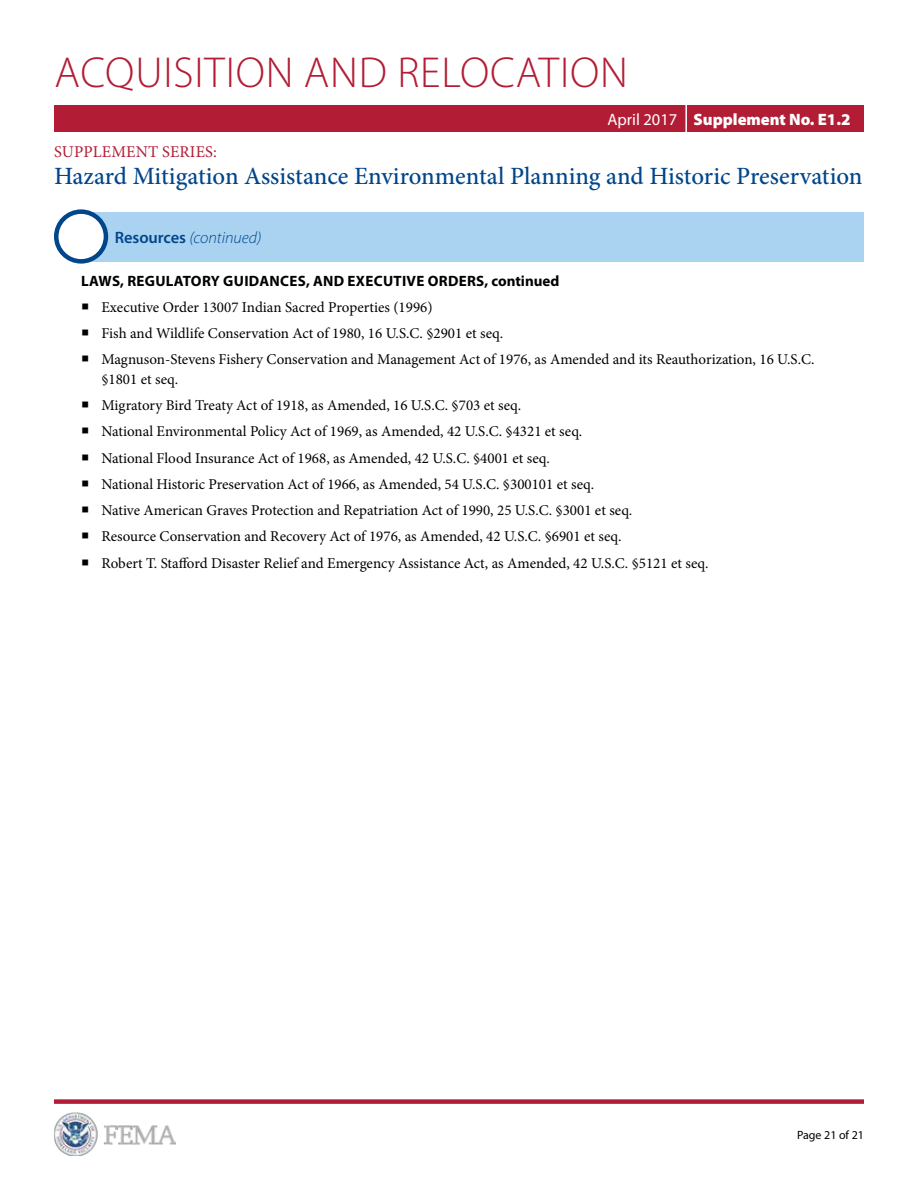
<style>
.page{position:relative;width:918px;height:1188px;background:#fff}
.page>*{position:absolute;margin:0;border:0;box-sizing:border-box;transform-origin:0 0}
.t1{font:300 43.5px "Myriad Pro";letter-spacing:.02em;color:#b21d35}
.t2{font:500 24.75px "Minion Pro";letter-spacing:-.005em;color:#00468b}
.t3{font:900 16.5px "Myriad Pro";color:#fff}
.t4{font:italic 300 16.5px "Myriad Pro";color:#00468b}
.t5{font:16.5px "Minion Pro";letter-spacing:.01em;color:#b21d35}
.t6{font:15px/19.5px "Minion Pro";color:#000}
.Normal_Text{font:700 15px "Myriad Pro";letter-spacing:.02em;color:#000}
.t7{font:12px "Myriad Pro";color:#000}
.s1{font-weight:400}
.s2{font-weight:600;font-style:normal}
</style>
<div class="page">
<div style="left:54px;top:1099px;width:810px;height:5px;background:#b21d35"></div>
<div style="left:54px;top:105px;width:810px;height:27px;background:#b21d35"></div>
<hr style="left:685px;top:105px;width:2px;height:28px;background:#fff">
<div style="left:81px;top:212px;width:783px;height:49px;background:#aad3f1"></div>
<div style="left:56px;top:212px;width:50px;height:49px;background:#fff;border-radius:50%"></div>
<div style="left:54px;top:209px;width:54px;height:55px;border:4px solid #00468b;border-radius:50%"></div>
<img style="left:54px;top:1112px;width:121px;height:44px">
<h1 class="t1" style="left:54px;top:46px;width:575px">ACQUISITION AND RELOCATION</h1>
<p class="t3" style="left:607px;top:108px;width:245px"><span class="s1">April 2017</span> Supplement No. E1.2</p>
<h2 class="t2" style="left:54px;top:160px;width:810px">Hazard Mitigation Assistance Environmental Planning and Historic Preservation</h2>
<p class="t5" style="left:54px;top:141px;width:164px">SUPPLEMENT SERIES:</p>
<p class="t4" style="left:115px;top:227px;width:148px"><span class="s2">Resources</span> (continued)</p>
<p class="Normal_Text" style="left:81px;top:271px;width:480px">LAWS, REGULATORY GUIDANCES, AND EXECUTIVE ORDERS, continued</p>
<p class="t6" style="left:81px;top:297px;width:353px">○ Executive Order 13007 Indian Sacred Properties (1996)</p>
<p class="t6" style="left:81px;top:324px;width:424px">○ Fish and Wildlife Conservation Act of 1980, 16 U.S.C. §2901 et seq.</p>
<p class="t6" style="left:101px;top:350px;width:715px;text-indent:-20px">○ Magnuson-Stevens Fishery Conservation and Management Act of 1976, as Amended and its Reauthorization, 16 U.S.C. §1801 et seq.</p>
<p class="t6" style="left:81px;top:396px;width:442px">○ Migratory Bird Treaty Act of 1918, as Amended, 16 U.S.C. §703 et seq.</p>
<p class="t6" style="left:81px;top:422px;width:503px">○ National Environmental Policy Act of 1969, as Amended, 42 U.S.C. §4321 et seq.</p>
<p class="t6" style="left:81px;top:448px;width:470px">○ National Flood Insurance Act of 1968, as Amended, 42 U.S.C. §4001 et seq.</p>
<p class="t6" style="left:81px;top:474px;width:515px">○ National Historic Preservation Act of 1966, as Amended, 54 U.S.C. §300101 et seq.</p>
<p class="t6" style="left:81px;top:501px;width:553px">○ Native American Graves Protection and Repatriation Act of 1990, 25 U.S.C. §3001 et seq.</p>
<p class="t6" style="left:81px;top:527px;width:542px">○ Resource Conservation and Recovery Act of 1976, as Amended, 42 U.S.C. §6901 et seq.</p>
<p class="t6" style="left:81px;top:553px;width:629px">○ Robert T. Stafford Disaster Relief and Emergency Assistance Act, as Amended, 42 U.S.C. §5121 et seq.</p>
<p class="t7" style="left:797px;top:1127px;width:68px">Page 21 of 21</p>
</div>
